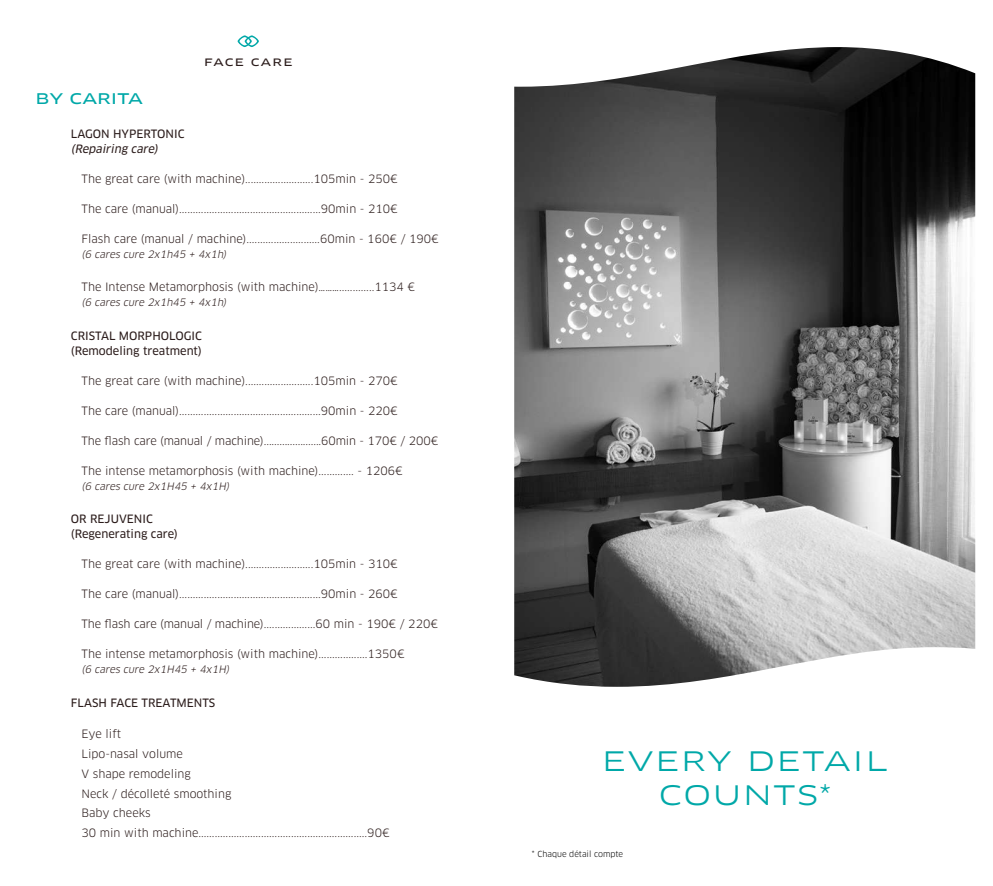
<style>
.page{position:relative;width:993px;height:886px;background:#fff}
.page>*{position:absolute;margin:0;border:0;box-sizing:border-box;transform-origin:0 0}
.t1{font:26.25px/33.8px "Clan OT Extd";letter-spacing:.05em;color:#00a8a8;text-align:center}
.t2{font:14.38px "Clan OT Extd News";color:#00a8a8}
.t3{font:11.25px/19.8px "Clan OT";color:#2b1c1b}
.t4{font:11.25px/15px "Clan OT News";color:#2b1c1b}
.t5{font:italic 11.25px "Clan OT News";color:#2b1c1b}
.t6{font:italic 10px "Clan OT";color:#2b1c1b}
.t7{font:10px "Clan OT Extd News";letter-spacing:.13em;color:#2b1c1b}
.t8{font:8.12px "Clan OT";color:#000}
</style>
<div class="page">
<svg style="left:237px;top:35px;width:22px;height:12px"></svg>
<img style="left:514px;top:47px;width:460px;height:640px">
<p class="t7" style="left:204px;top:57px;width:90px">FACE CARE</p>
<p class="t2" style="left:35px;top:90px;width:109px">BY CARITA</p>
<p class="t4" style="left:71px;top:126px;width:115px">LAGON HYPERTONIC</p>
<p class="t5" style="left:71px;top:142px;width:91px">(Repairing care)</p>
<p class="t3" style="left:81px;top:169px;width:318px">The great care (with machine).........................105min - 250€</p>
<p class="t3" style="left:81px;top:199px;width:318px">The care (manual)....................................................90min - 210€</p>
<p class="t3" style="left:81px;top:229px;width:359px">Flash care (manual / machine)...........................60min - 160€ / 190€</p>
<p class="t6" style="left:81px;top:248px;width:148px">(6 cares cure 2x1h45 + 4x1h)</p>
<p class="t3" style="left:81px;top:277px;width:335px">The Intense Metamorphosis (with machine)……….............1134 €</p>
<p class="t6" style="left:81px;top:297px;width:148px">(6 cares cure 2x1h45 + 4x1h)</p>
<p class="t4" style="left:71px;top:328px;width:132px">CRISTAL MORPHOLOGIC (Remodeling treatment)</p>
<p class="t3" style="left:81px;top:371px;width:318px">The great care (with machine).........................105min - 270€</p>
<p class="t3" style="left:81px;top:401px;width:318px">The care (manual)....................................................90min - 220€</p>
<p class="t3" style="left:81px;top:431px;width:358px">The flash care (manual / machine)......................60min - 170€ / 200€</p>
<p class="t3" style="left:81px;top:461px;width:323px">The intense metamorphosis (with machine)............. - 1206€</p>
<p class="t6" style="left:81px;top:480px;width:151px">(6 cares cure 2x1H45 + 4x1H)</p>
<p class="t4" style="left:71px;top:512px;width:108px">OR REJUVENIC (Regenerating care)</p>
<p class="t3" style="left:81px;top:554px;width:318px">The great care (with machine).........................105min - 310€</p>
<p class="t3" style="left:81px;top:584px;width:318px">The care (manual)....................................................90min - 260€</p>
<p class="t3" style="left:81px;top:614px;width:358px">The flash care (manual / machine)...................60 min - 190€ / 220€</p>
<p class="t3" style="left:81px;top:644px;width:324px">The intense metamorphosis (with machine)..................1350€</p>
<p class="t6" style="left:81px;top:664px;width:151px">(6 cares cure 2x1H45 + 4x1H)</p>
<p class="t4" style="left:71px;top:695px;width:146px">FLASH FACE TREATMENTS</p>
<p class="t3" style="left:81px;top:724px;width:309px">Eye lift<br>Lipo-nasal volume<br>V shape remodeling<br>Neck / décolleté smoothing<br>Baby cheeks<br>30 min with machine..............................................................90€</p>
<h1 class="t1" style="left:601px;top:745px;width:287px">EVERY DETAIL<br>COUNTS*</h1>
<p class="t8" style="left:531px;top:849px;width:93px">* Chaque détail compte</p>
</div>
